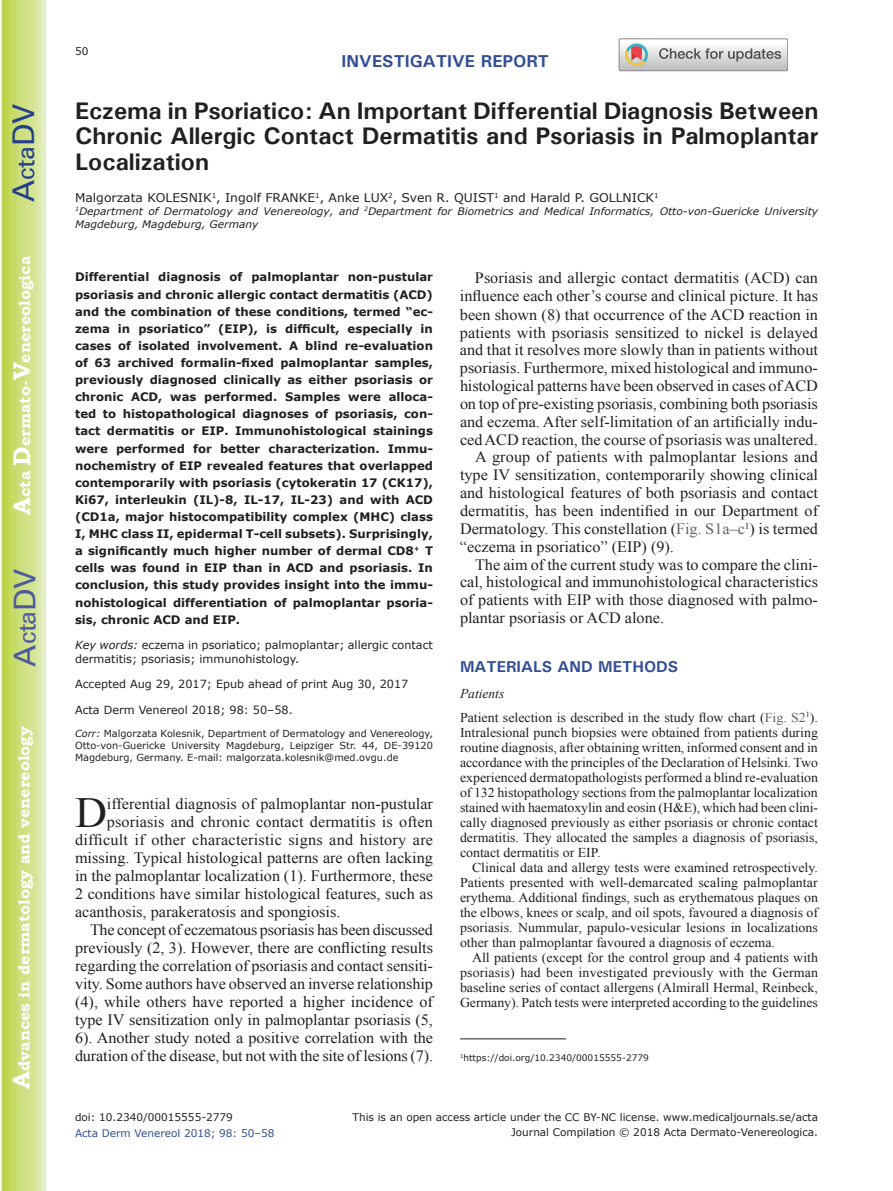
<style>
.page{position:relative;width:893px;height:1191px;background:#fff}
.page>*{position:absolute;margin:0;border:0;box-sizing:border-box;transform-origin:0 0}
.t1{font:42.9px "Times New Roman";color:#231f20}
.t2{font:30px "Univers";color:#4d5a9e}
.t3{font:30px "Univers";color:#253f8e}
.t4{font:700 24px/25.5px "Univers";color:#231f20;text-align:justify}
.t5{font:700 17.25px "Univers";color:#324f95}
.t6{font:15.75px "Times New Roman";color:#231f20}
.t7{font:700 15.75px "Bookman Old Style";color:#fff}
.t8{font:700 15.75px "Univers";color:#324f95}
.t9{font:13.5px/15px "Times New Roman";color:#231f20;text-align:justify}
.t10{font:12px "Verdana";color:#231f20}
.t11{font:700 11.7px/17.1px "Verdana";color:#231f20;text-align:justify}
.t12{font:11.25px/13.5px "Verdana";color:#231f20}
.t13{font:10.5px "Verdana";color:#231f20}
.t14{font:10.5px "Verdana";color:#324f95}
.t15{font:italic 10.35px/12.8px "Verdana";color:#231f20}
.t16{font:9.75px/11.7px "Verdana";color:#231f20;text-align:justify}
.t17{font:9px "Verdana";color:#231f20}
.s1{font-size:24px}
.s2{font-style:italic}
.s3{color:#636366}
</style>
<div class="page">
<svg style="left:1px;top:0;width:45px;height:1191px;background:#cfe084"></svg>
<hr style="left:460px;top:1038px;width:106px;height:1px;background:#231f20">
<svg style="left:619px;top:39px;width:169px;height:32px"></svg>
<h2 class="t3" style="left:6px;top:202px;width:100px;rotate:-90deg">A<span class="s1">cta</span>DV</h2>
<p class="t7" style="left:15px;top:515px;width:260px;rotate:-90deg"><span class="s1">A</span>cta <span class="s1">D</span>ermato-<span class="s1">V</span>enereologica</p>
<h2 class="t2" style="left:7px;top:666px;width:100px;rotate:-90deg">A<span class="s1">cta</span>DV</h2>
<p class="t7" style="left:15px;top:1088px;width:364px;rotate:-90deg"><span class="s1">A</span>dvances in dermatology and venereology</p>
<p class="t13" style="left:75px;top:44px;width:15px">50</p>
<p class="t5" style="left:342px;top:50px;width:209px">INVESTIGATIVE REPORT</p>
<h3 class="t4" style="left:75px;top:97px;width:745px">Eczema in Psoriatico: An Important Differential Diagnosis Between Chronic Allergic Contact Dermatitis and Psoriasis in Palmoplantar Localization</h3>
<p class="t10" style="left:75px;top:190px;width:585px">Malgorzata KOLESNIK<sup>1</sup>, Ingolf FRANKE<sup>1</sup>, Anke LUX<sup>2</sup>, Sven R. QUIST<sup>1</sup> and Harald P. GOLLNICK<sup>1</sup></p>
<p class="t15" style="left:75px;top:205px;width:745px"><sup>1</sup>Department of Dermatology and Venereology, and <sup>2</sup>Department for Biometrics and Medical Informatics, Otto-von-Guericke University<br>Magdeburg, Magdeburg, Germany</p>
<p class="t11" style="left:75px;top:269px;width:359px">Differential diagnosis of palmoplantar non-pustular psoriasis and chronic allergic contact dermatitis (ACD) and the combination of these conditions, termed “ec&shy;zema in psoriatico” (EIP), is difficult, especially in cases of isolated involvement. A blind re-evaluation of 63 archived formalin-fixed palmoplantar samples, previously diagnosed clinically as either psoriasis or chronic ACD, was performed. Samples were alloca&shy;ted to histopathological diagnoses of psoriasis, con&shy;tact dermatitis or EIP. Immunohistological stainings were performed for better characterization. Immu&shy;nochemistry of EIP revealed features that overlapped contemporarily with psoriasis (cytokeratin 17 (CK17), Ki67, interleukin (IL)-8, IL-17, IL-23) and with ACD (CD1a, major histocompatibility complex (MHC) class I, MHC class II, epidermal T-cell subsets). Surprisingly, a significantly much higher number of dermal CD8<sup>+</sup> T cells was found in EIP than in ACD and psoriasis. In conclusion, this study provides insight into the immu&shy;nohistological differentiation of palmoplantar psoria&shy;sis, chronic ACD and EIP.</p>
<p class="t12" style="left:75px;top:638px;width:359px"><span class="s2">Key words:</span> eczema in psoriatico; palmoplantar; allergic contact dermatitis; psoriasis; immunohistology.</p>
<p class="t12" style="left:75px;top:677px;width:335px">Accepted Aug 29, 2017; Epub ahead of print Aug 30, 2017</p>
<p class="t12" style="left:75px;top:703px;width:219px">Acta Derm Venereol 2018; 98: 50–58.</p>
<p class="t16" style="left:75px;top:728px;width:359px"><span class="s2">Corr:</span> Malgorzata Kolesnik, Department of Dermatology and Venereology, Otto-von-Guericke University Magdeburg, Leipziger Str. 44, DE-39120<br>Magdeburg, Germany. E-mail: malgorzata.kolesnik@med.ovgu.de</p>
<h1 class="t1" style="left:75px;top:783px;width:33px">D</h1>
<p class="t6" style="left:107px;top:793px;width:328px">ifferential diagnosis of palmoplantar non-pustular</p>
<p class="t6" style="left:107px;top:811px;width:327px">psoriasis and chronic contact dermatitis is often</p>
<p class="t6" style="left:75px;top:829px;width:360px">difficult if other characteristic signs and history are</p>
<p class="t6" style="left:75px;top:847px;width:360px">missing. Typical histological patterns are often lacking</p>
<p class="t6" style="left:75px;top:865px;width:359px">in the palmoplantar localization (1). Furthermore, these</p>
<p class="t6" style="left:75px;top:883px;width:360px">2 conditions have similar histological features, such as</p>
<p class="t6" style="left:75px;top:901px;width:267px">acanthosis, parakeratosis and spongiosis.</p>
<p class="t6" style="left:90px;top:919px;width:344px">The concept of eczematous psoriasis has been discussed</p>
<p class="t6" style="left:75px;top:937px;width:359px">previously (2, 3). However, there are conflicting results</p>
<p class="t6" style="left:75px;top:955px;width:359px">regarding the correlation of psoriasis and contact sensiti-</p>
<p class="t6" style="left:75px;top:973px;width:359px">vity. Some authors have observed an inverse relationship</p>
<p class="t6" style="left:75px;top:991px;width:360px">(4), while others have reported a higher incidence of</p>
<p class="t6" style="left:75px;top:1009px;width:360px">type IV sensitization only in palmoplantar psoriasis (5,</p>
<p class="t6" style="left:75px;top:1027px;width:359px">6). Another study noted a positive correlation with the</p>
<p class="t6" style="left:75px;top:1045px;width:360px">duration of the disease, but not with the site of lesions (7).</p>
<p class="t6" style="left:475px;top:268px;width:345px">Psoriasis and allergic contact dermatitis (ACD) can</p>
<p class="t6" style="left:460px;top:286px;width:360px">influence each other’s course and clinical picture. It has</p>
<p class="t6" style="left:460px;top:304px;width:359px">been shown (8) that occurrence of the ACD reaction in</p>
<p class="t6" style="left:460px;top:322px;width:359px">patients with psoriasis sensitized to nickel is delayed</p>
<p class="t6" style="left:460px;top:339px;width:360px">and that it resolves more slowly than in patients without</p>
<p class="t6" style="left:460px;top:357px;width:359px">psoriasis. Furthermore, mixed histological and immuno-</p>
<p class="t6" style="left:460px;top:375px;width:359px">histological patterns have been observed in cases of ACD</p>
<p class="t6" style="left:460px;top:393px;width:359px">on top of pre-existing psoriasis, combining both psoriasis</p>
<p class="t6" style="left:460px;top:411px;width:359px">and eczema. After self-limitation of an artificially indu-</p>
<p class="t6" style="left:460px;top:429px;width:359px">ced ACD reaction, the course of psoriasis was unaltered.</p>
<p class="t6" style="left:475px;top:446px;width:344px">A group of patients with palmoplantar lesions and</p>
<p class="t6" style="left:460px;top:464px;width:360px">type IV sensitization, contemporarily showing clinical</p>
<p class="t6" style="left:460px;top:482px;width:360px">and histological features of both psoriasis and contact</p>
<p class="t6" style="left:460px;top:500px;width:360px">dermatitis, has been indentified in our Department of</p>
<p class="t6" style="left:460px;top:518px;width:359px">Dermatology. This constellation (<span class="s3">Fig. S1a–c</span><sup>1</sup>) is termed</p>
<p class="t6" style="left:460px;top:536px;width:215px">“eczema in psoriatico” (EIP) (9).</p>
<p class="t6" style="left:475px;top:554px;width:344px">The aim of the current study was to compare the clini-</p>
<p class="t6" style="left:460px;top:571px;width:360px">cal, histological and immunohistological characteristics</p>
<p class="t6" style="left:460px;top:589px;width:359px">of patients with EIP with those diagnosed with palmo-</p>
<p class="t6" style="left:460px;top:607px;width:206px">plantar psoriasis or ACD alone.</p>
<p class="t8" style="left:460px;top:656px;width:220px">MATERIALS AND METHODS</p>
<p class="t9" style="left:460px;top:681px;width:359px;line-height:24px"><span class="s2">Patients<br></span>Patient selection is described in the study flow chart (<span class="s3">Fig. S2</span><sup>1</sup>).</p>
<p class="t9" style="left:460px;top:724px;width:360px">Intralesional punch biopsies were obtained from patients during routine diagnosis, after obtaining written, informed consent and in accordance with the principles of the Declaration of Helsinki. Two experienced dermatopathologists performed a blind re-evaluation of 132 histopathology sections from the palmoplantar localization stained with haematoxylin and eosin (H&amp;E), which had been clini&shy;cally diagnosed previously as either psoriasis or chronic contact dermatitis. They allocated the samples a diagnosis of psoriasis, contact dermatitis or EIP.</p>
<p class="t9" style="left:460px;top:859px;width:360px;text-indent:12px">Clinical data and allergy tests were examined retrospectively.<br>Patients presented with well-demarcated scaling palmoplantar erythema. Additional findings, such as erythematous plaques on the elbows, knees or scalp, and oil spots, favoured a diagnosis of psoriasis. Nummular, papulo-vesicular lesions in localizations other than palmoplantar favoured a diagnosis of eczema.</p>
<p class="t9" style="left:460px;top:949px;width:360px;text-indent:12px">All patients (except for the control group and 4 patients with psoriasis) had been investigated previously with the German baseline series of contact allergens (Almirall Hermal, Reinbeck, Germany). Patch tests were interpreted according to the guidelines</p>
<p class="t17" style="left:460px;top:1052px;width:190px"><sup>1</sup>https://doi.org/10.2340/00015555-2779</p>
<p class="t13" style="left:75px;top:1110px;width:159px">doi: 10.2340/00015555-2779</p>
<p class="t14" style="left:75px;top:1126px;width:201px">Acta Derm Venereol 2018; 98: 50–58</p>
<p class="t13" style="left:353px;top:1110px;width:467px">This is an open access article under the CC BY-NC license. www.medicaljournals.se/acta</p>
<p class="t13" style="left:511px;top:1125px;width:308px">Journal Compilation © 2018 Acta Dermato-Venereologica.</p>
</div>
